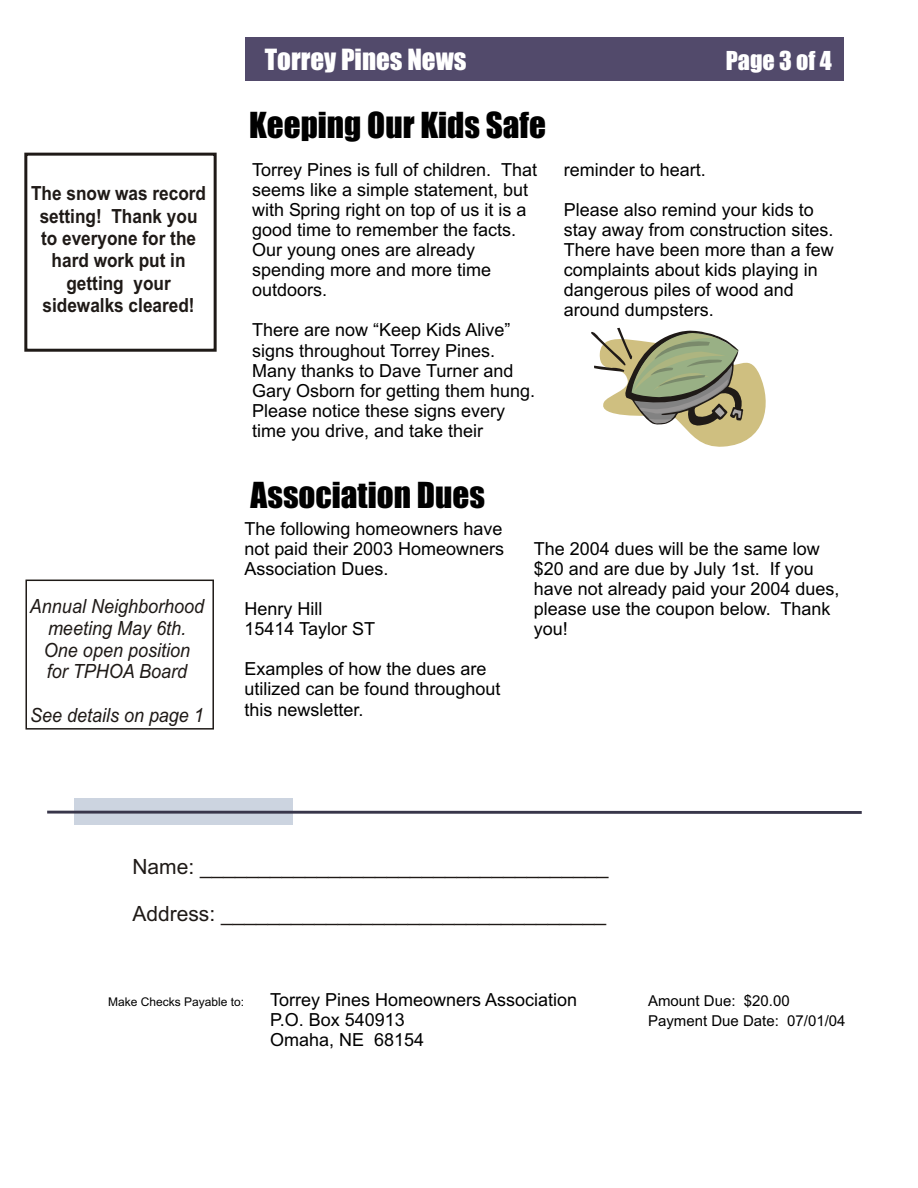
<style>
.page{position:relative;width:918px;height:1188px;background:#fff}
.page>*{position:absolute;margin:0;border:0;box-sizing:border-box;transform-origin:0 0}
.t1{font:33.15px "Impact";color:#000}
.t2{font:27px "Impact";color:#fff}
.t3{font:24.15px "Impact";color:#fff}
.t4{font:21px "Arial";color:#1f1a17}
.t5{font:700 19.5px/22.4px "Arial Narrow";color:#1f1a17;text-align:center;scale:1.08 1}
.t6{font:italic 19.5px/21.9px "Arial";color:#1f1a17;text-align:center;scale:.92 1}
.t7{font:18px/20.1px "Arial";color:#000}
.t8{font:15px "Arial";color:#000}
.t9{font:12px "Arial";color:#000}
</style>
<div class="page">
<div style="left:246px;top:38px;width:598px;height:43px;background:#524a6b"></div>
<svg style="left:591px;top:327px;width:175px;height:120px"></svg>
<div style="left:25px;top:580px;width:189px;height:150px;border:2px solid #1f1a17"></div>
<div style="left:24px;top:153px;width:193px;height:199px;border:3px solid #1f1a17"></div>
<div style="left:74px;top:799px;width:218px;height:26px;background:#ccd4e0"></div>
<hr style="left:47px;top:811px;width:815px;height:3px;background:#38364a">
<p class="t5" style="left:31px;top:180px;width:164px">The snow was record setting! Thank you to everyone for the hard work put in getting your sidewalks cleared!</p>
<p class="t6" style="left:30px;top:597px;width:191px">Annual Neighborhood meeting May 6th.<br>One open position<br>for TPHOA Board</p>
<p class="t6" style="left:30px;top:706px;width:190px">See details on page 1</p>
<h2 class="t2" style="left:265px;top:49px;width:203px">Torrey Pines News</h2>
<h3 class="t3" style="left:726px;top:51px;width:108px">Page 3 of 34</h3>
<h1 class="t1" style="left:249px;top:112px;width:299px">Keeping Our Kids Safe</h1>
<p class="t7" style="left:252px;top:161px;width:286px">Torrey Pines is full of children. That</p>
<p class="t7" style="left:564px;top:161px;width:143px">reminder to heart.</p>
<p class="t7" style="left:252px;top:181px;width:277px">seems like a simple statement, but with Spring right on top of us it is a</p>
<p class="t7" style="left:564px;top:201px;width:251px">Please also remind your kids to</p>
<p class="t7" style="left:252px;top:221px;width:265px">good time to remember the facts.</p>
<p class="t7" style="left:564px;top:221px;width:271px">stay away from construction sites.</p>
<p class="t7" style="left:252px;top:241px;width:225px">Our young ones are already</p>
<p class="t7" style="left:564px;top:241px;width:272px">There have been more than a few</p>
<p class="t7" style="left:252px;top:261px;width:240px">spending more and more time</p>
<p class="t7" style="left:564px;top:261px;width:255px">complaints about kids playing in</p>
<p class="t7" style="left:252px;top:282px;width:76px">outdoors.</p>
<p class="t7" style="left:564px;top:282px;width:232px">dangerous piles of wood and around dumpsters.</p>
<p class="t7" style="left:252px;top:322px;width:285px">There are now “Keep Kids Alive” signs throughout Torrey Pines.<br>Many thanks to Dave Turner and<br>Gary Osborn for getting them hung.<br>Please notice these signs every time you drive, and take their</p>
<h1 class="t1" style="left:251px;top:481px;width:236px">Association Dues</h1>
<p class="t7" style="left:245px;top:520px;width:261px">The following homeowners have not paid their 2003 Homeowners</p>
<p class="t7" style="left:534px;top:540px;width:287px">The 2004 dues will be the same low</p>
<p class="t7" style="left:245px;top:560px;width:145px">Association Dues.</p>
<p class="t7" style="left:534px;top:560px;width:307px">$20 and are due by July 1st. If you have not already paid your 2004 dues,</p>
<p class="t7" style="left:245px;top:600px;width:79px">Henry Hill</p>
<p class="t7" style="left:534px;top:600px;width:298px">please use the coupon below. Thank</p>
<p class="t7" style="left:245px;top:620px;width:132px">15414 Taylor ST</p>
<p class="t7" style="left:534px;top:620px;width:36px">you!</p>
<p class="t7" style="left:245px;top:661px;width:258px">Examples of how the dues are utilized can be found throughout this newsletter.</p>
<p class="t4" style="left:132px;top:859px;width:478px">Name: ___________________________________</p>
<p class="t4" style="left:132px;top:906px;width:475px">Address: _________________________________</p>
<p class="t9" style="left:108px;top:997px;width:138px">Make Checks Payable to:</p>
<p class="t7" style="left:270px;top:991px;width:309px">Torrey Pines Homeowners Association</p>
<p class="t8" style="left:648px;top:995px;width:143px">Amount Due: $20.00</p>
<p class="t7" style="left:270px;top:1011px;width:136px">P.O. Box 540913</p>
<p class="t8" style="left:648px;top:1015px;width:199px">Payment Due Date: 07/01/04</p>
<p class="t7" style="left:270px;top:1031px;width:156px">Omaha, NE 68154</p>
</div>
